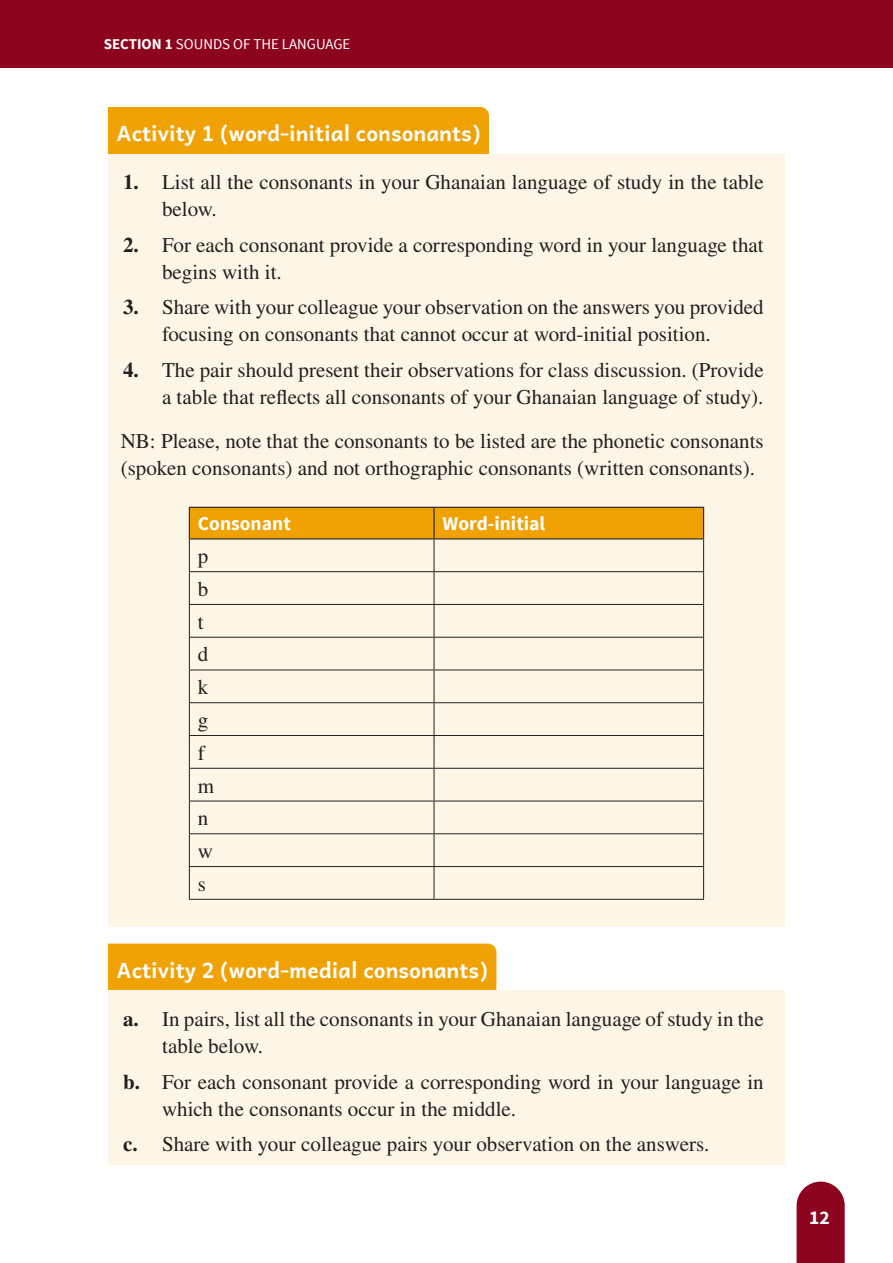
<style>
.page{position:relative;width:893px;height:1263px;background:#fff}
.page>*{position:absolute;margin:0;border:0;box-sizing:border-box;transform-origin:0 0}
.Activity_indent{font:21px/27px "STIX General";color:#231f20}
.Activity_Body{font:21px/27px "STIX General";color:#231f20}
.Activity_Heading{font:700 21px "Andika";color:#fff}
.Table_text_content{font:21px "STIX General";color:#231f20}
.Table_text_heading{font:700 19.5px "Source Sans Pro";color:#fff}
.t1{font:15px "Source Sans Pro";color:#fff}
.s1{font-weight:700}
</style>
<div class="page">
<div style="left:0;top:0;width:893px;height:68px;background:#8c041d"></div>
<svg style="left:797px;top:1181px;width:48px;height:82px;background:#94162d"></svg>
<div style="left:108px;top:107px;width:381px;height:47px;background:#f0a104"></div>
<div style="left:108px;top:154px;width:677px;height:76px;background:#fdf6e6"></div>
<div style="left:108px;top:216px;width:677px;height:77px;background:#fdf6e6"></div>
<div style="left:108px;top:279px;width:677px;height:76px;background:#fdf6e6"></div>
<div style="left:108px;top:341px;width:677px;height:77px;background:#fdf6e6"></div>
<div style="left:108px;top:412px;width:677px;height:89px;background:#fdf6e6"></div>
<div style="left:108px;top:475px;width:677px;height:451px;background:#fdf6e6"></div>
<div style="left:108px;top:943px;width:388px;height:47px;background:#f0a104"></div>
<div style="left:108px;top:990px;width:677px;height:77px;background:#fdf6e6"></div>
<div style="left:108px;top:1053px;width:677px;height:76px;background:#fdf6e6"></div>
<div style="left:108px;top:1115px;width:677px;height:50px;background:#fdf6e6"></div>
<div style="left:190px;top:508px;width:513px;height:30px;background:#f0a104"></div>
<hr style="left:433px;top:508px;width:2px;height:30px;background:#231f20">
<hr style="left:434px;top:539px;width:1px;height:32px;background:#231f20">
<hr style="left:189px;top:571px;width:245px;height:1px;background:#231f20">
<hr style="left:434px;top:571px;width:270px;height:1px;background:#231f20">
<hr style="left:434px;top:572px;width:1px;height:32px;background:#231f20">
<hr style="left:189px;top:604px;width:245px;height:1px;background:#231f20">
<hr style="left:434px;top:604px;width:270px;height:1px;background:#231f20">
<hr style="left:434px;top:605px;width:1px;height:32px;background:#231f20">
<hr style="left:189px;top:637px;width:245px;height:1px;background:#231f20">
<hr style="left:434px;top:637px;width:270px;height:1px;background:#231f20">
<hr style="left:434px;top:638px;width:1px;height:32px;background:#231f20">
<hr style="left:189px;top:670px;width:245px;height:1px;background:#231f20">
<hr style="left:434px;top:670px;width:270px;height:1px;background:#231f20">
<hr style="left:434px;top:670px;width:1px;height:32px;background:#231f20">
<hr style="left:189px;top:702px;width:245px;height:1px;background:#231f20">
<hr style="left:434px;top:702px;width:270px;height:1px;background:#231f20">
<hr style="left:434px;top:703px;width:1px;height:32px;background:#231f20">
<hr style="left:189px;top:735px;width:245px;height:1px;background:#231f20">
<hr style="left:434px;top:735px;width:270px;height:1px;background:#231f20">
<hr style="left:434px;top:736px;width:1px;height:32px;background:#231f20">
<hr style="left:189px;top:768px;width:245px;height:1px;background:#231f20">
<hr style="left:434px;top:768px;width:270px;height:1px;background:#231f20">
<hr style="left:434px;top:769px;width:1px;height:32px;background:#231f20">
<hr style="left:189px;top:801px;width:245px;height:1px;background:#231f20">
<hr style="left:434px;top:801px;width:270px;height:1px;background:#231f20">
<hr style="left:434px;top:801px;width:1px;height:32px;background:#231f20">
<hr style="left:189px;top:833px;width:245px;height:1px;background:#231f20">
<hr style="left:434px;top:833px;width:270px;height:1px;background:#231f20">
<hr style="left:434px;top:834px;width:1px;height:32px;background:#231f20">
<hr style="left:189px;top:866px;width:245px;height:1px;background:#231f20">
<hr style="left:434px;top:866px;width:270px;height:1px;background:#231f20">
<hr style="left:434px;top:867px;width:1px;height:32px;background:#231f20">
<hr style="left:189px;top:539px;width:1px;height:32px;background:#231f20">
<hr style="left:703px;top:539px;width:1px;height:32px;background:#231f20">
<hr style="left:189px;top:572px;width:1px;height:32px;background:#231f20">
<hr style="left:703px;top:572px;width:1px;height:32px;background:#231f20">
<hr style="left:189px;top:605px;width:1px;height:32px;background:#231f20">
<hr style="left:703px;top:605px;width:1px;height:32px;background:#231f20">
<hr style="left:189px;top:638px;width:1px;height:32px;background:#231f20">
<hr style="left:703px;top:638px;width:1px;height:32px;background:#231f20">
<hr style="left:189px;top:670px;width:1px;height:32px;background:#231f20">
<hr style="left:703px;top:670px;width:1px;height:32px;background:#231f20">
<hr style="left:189px;top:703px;width:1px;height:32px;background:#231f20">
<hr style="left:703px;top:703px;width:1px;height:32px;background:#231f20">
<hr style="left:189px;top:736px;width:1px;height:32px;background:#231f20">
<hr style="left:703px;top:736px;width:1px;height:32px;background:#231f20">
<hr style="left:189px;top:769px;width:1px;height:32px;background:#231f20">
<hr style="left:703px;top:769px;width:1px;height:32px;background:#231f20">
<hr style="left:189px;top:801px;width:1px;height:32px;background:#231f20">
<hr style="left:703px;top:801px;width:1px;height:32px;background:#231f20">
<hr style="left:189px;top:834px;width:1px;height:32px;background:#231f20">
<hr style="left:703px;top:834px;width:1px;height:32px;background:#231f20">
<hr style="left:189px;top:867px;width:1px;height:32px;background:#231f20">
<hr style="left:703px;top:867px;width:1px;height:32px;background:#231f20">
<hr style="left:189px;top:899px;width:245px;height:1px;background:#231f20">
<hr style="left:434px;top:899px;width:270px;height:1px;background:#231f20">
<hr style="left:189px;top:507px;width:245px;height:1px;background:#231f20">
<hr style="left:189px;top:508px;width:1px;height:30px;background:#231f20">
<hr style="left:434px;top:507px;width:270px;height:1px;background:#231f20">
<hr style="left:703px;top:508px;width:1px;height:30px;background:#231f20">
<hr style="left:189px;top:538px;width:245px;height:1px;background:#231f20">
<hr style="left:434px;top:538px;width:270px;height:1px;background:#231f20">
<p class="t1" style="left:104px;top:35px;width:248px"><span class="s1">SECTION 1</span> SOUNDS OF THE LANGUAGE</p>
<p class="Activity_Heading" style="left:117px;top:122px;width:365px">Activity 1 (word-initial consonants)</p>
<p class="Activity_indent" style="left:162px;top:170px;width:603px;text-indent:-39px"><span class="s1">1.</span> List all the consonants in your Ghanaian language of study in the table below.</p>
<p class="Activity_indent" style="left:162px;top:232px;width:603px;text-indent:-39px"><span class="s1">2.</span> For each consonant provide a corresponding word in your language that begins with it.</p>
<p class="Activity_indent" style="left:162px;top:295px;width:603px;text-indent:-39px"><span class="s1">3.</span> Share with your colleague your observation on the answers you provided focusing on consonants that cannot occur at word-initial position.</p>
<p class="Activity_indent" style="left:123px;top:357px;width:642px;text-align:right"><span class="s1">4.</span> The pair should present their observations for class discussion. (Provide a table that reflects all consonants of your Ghanaian language of study).</p>
<p class="Activity_Body" style="left:121px;top:428px;width:644px">NB: Please, note that the consonants to be listed are the phonetic consonants (spoken consonants) and not orthographic consonants (written consonants).</p>
<p class="Table_text_heading" style="left:198px;top:511px;width:94px">Consonant</p>
<p class="Table_text_heading" style="left:443px;top:511px;width:104px">Word-initial</p>
<p class="Table_text_content" style="left:198px;top:542px;width:12px">p</p>
<p class="Table_text_content" style="left:198px;top:574px;width:12px">b</p>
<p class="Table_text_content" style="left:198px;top:607px;width:7px">t</p>
<p class="Table_text_content" style="left:198px;top:640px;width:12px">d</p>
<p class="Table_text_content" style="left:198px;top:673px;width:12px">k</p>
<p class="Table_text_content" style="left:198px;top:705px;width:12px">g</p>
<p class="Table_text_content" style="left:198px;top:738px;width:8px">f</p>
<p class="Table_text_content" style="left:198px;top:771px;width:18px">m</p>
<p class="Table_text_content" style="left:198px;top:804px;width:12px">n</p>
<p class="Table_text_content" style="left:198px;top:836px;width:17px">w</p>
<p class="Table_text_content" style="left:198px;top:869px;width:10px">s</p>
<p class="Activity_Heading" style="left:117px;top:958px;width:373px">Activity 2 (word-medial consonants)</p>
<p class="Activity_indent" style="left:162px;top:1006px;width:603px;text-indent:-39px"><span class="s1">a.</span> In pairs, list all the consonants in your Ghanaian language of study in the table below.</p>
<p class="Activity_indent" style="left:162px;top:1069px;width:603px;text-indent:-39px"><span class="s1">b.</span> For each consonant provide a corresponding word in your language in which the consonants occur in the middle.</p>
<p class="Activity_indent" style="left:123px;top:1131px;width:588px"><span class="s1">c.</span> Share with your colleague pairs your observation on the answers.</p>
<p class="Table_text_heading" style="left:809px;top:1205px;width:22px">12</p>
</div>
